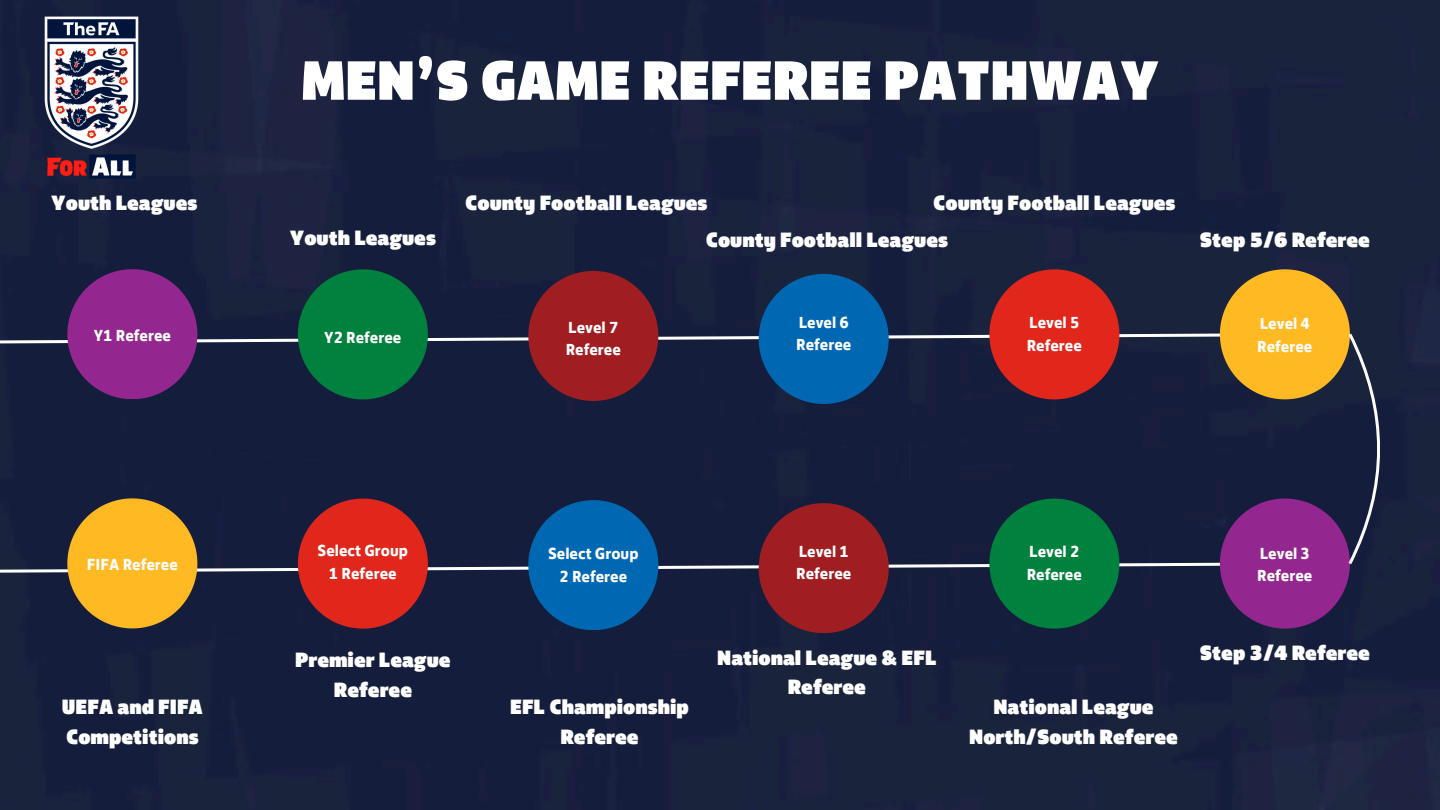
<style>
.page{position:relative;width:1440px;height:810px;background:#19233c}
.page>*{position:absolute;margin:0;border:0;box-sizing:border-box;transform-origin:0 0}
.t1{font:57px "FS Jack Poster";color:#fff}
.t2{font:21.3px/29.7px "FS Jack Poster";color:#fff;text-align:center}
.t3{font:700 16.5px/22.5px "FS Jack";color:#fff}
</style>
<div class="page">
<img style="left:28px;top:0;width:126px;height:198px">
<svg style="left:0;top:269px;width:1388px;height:364px;background:#383244"></svg>
<h2 class="t2" style="left:51px;top:188px;width:148px">Youth Leagues</h2>
<h2 class="t3" style="left:94px;top:324px;width:79px">Y1 Referee</h2>
<p class="t3" style="left:87px;top:554px;width:92px">FIFA Referee</p>
<p class="t2" style="left:62px;top:692px;width:142px;text-align:left">UEFA and FIFA<br>Competitions</p>
<p class="t1" style="left:301px;top:43px;width:860px">MEN’S GAME REFEREE PATHWAY</p>
<p class="t2" style="left:290px;top:223px;width:148px">Youth Leagues</p>
<p class="t2" style="left:465px;top:188px;width:244px">County Football Leagues</p>
<p class="t2" style="left:706px;top:225px;width:244px">County Football Leagues</p>
<p class="t2" style="left:933px;top:188px;width:244px">County Football Leagues</p>
<p class="t2" style="left:1200px;top:225px;width:172px">Step 5/6 Referee</p>
<h2 class="t3" style="left:324px;top:326px;width:79px">Y2 Referee</h2>
<h1 class="t3" style="left:566px;top:316px;width:57px">Level 7<br>Referee</h1>
<h2 class="t3" style="left:796px;top:311px;width:57px">Level 6<br>Referee</h2>
<h2 class="t3" style="left:1027px;top:311px;width:57px">Level 5<br>Referee</h2>
<h2 class="t3" style="left:1257px;top:313px;width:57px">Level 4<br>Referee</h2>
<p class="t3" style="left:318px;top:539px;width:92px;text-align:center">Select Group<br>1 Referee</p>
<p class="t3" style="left:548px;top:542px;width:92px;text-align:center">Select Group<br>2 Referee</p>
<p class="t3" style="left:796px;top:540px;width:57px">Level 1<br>Referee</p>
<p class="t3" style="left:1027px;top:541px;width:57px">Level 2<br>Referee</p>
<p class="t3" style="left:1257px;top:542px;width:57px">Level 3<br>Referee</p>
<p class="t2" style="left:295px;top:645px;width:157px">Premier League<br>Referee</p>
<p class="t2" style="left:510px;top:692px;width:180px">EFL Championship<br>Referee</p>
<p class="t2" style="left:717px;top:642px;width:221px">National League &amp; EFL<br>Referee</p>
<p class="t2" style="left:969px;top:692px;width:210px">National League<br>North/South Referee</p>
<p class="t2" style="left:1200px;top:638px;width:172px">Step 3/4 Referee</p>
</div>
